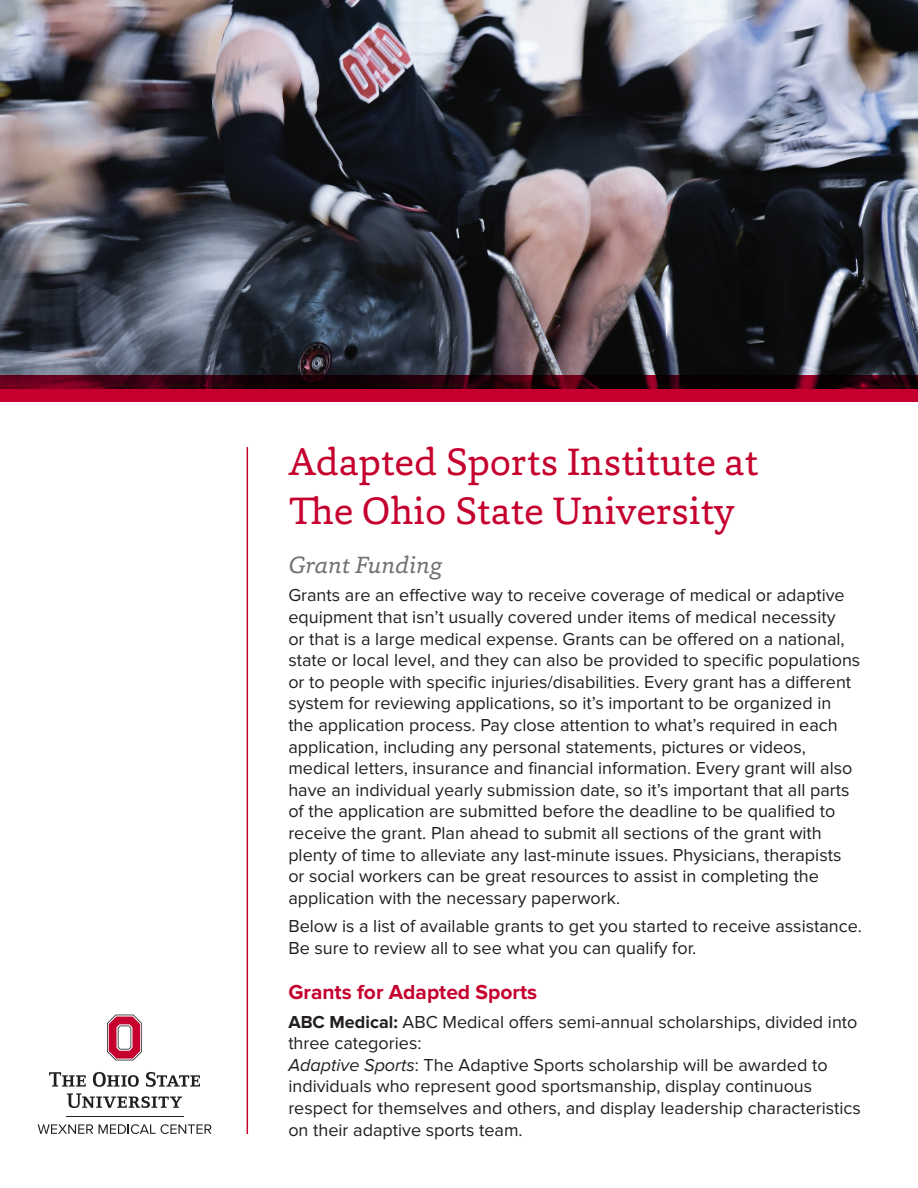
<style>
.page{position:relative;width:918px;height:1188px;background:#fff}
.page>*{position:absolute;margin:0;border:0;box-sizing:border-box;transform-origin:0 0}
.t1{font:39px/48.6px "Capita";color:#c5002e}
.t2{font:italic 24px "Capita";color:#717271}
.t3{font:700 21px "Proxima Nova";color:#c5002e}
.t4{font:18px/21.6px "Proxima Nova";color:#231f20}
.s1{font-weight:700}
.s2{font-style:italic}
</style>
<div class="page">
<img style="left:0;top:0;width:918px;height:375px">
<svg style="left:0;top:375px;width:918px;height:27px;background:#75001c"></svg>
<hr style="left:247px;top:447px;width:1px;height:687px;background:#c5002e">
<svg style="left:49px;top:1072px;width:37px;height:15px"></svg>
<svg style="left:93px;top:1072px;width:46px;height:15px"></svg>
<svg style="left:146px;top:1072px;width:54px;height:15px"></svg>
<svg style="left:67px;top:1093px;width:115px;height:15px"></svg>
<svg style="left:107px;top:1015px;width:35px;height:45px"></svg>
<hr style="left:66px;top:1116px;width:117px;height:1px;background:#231f20">
<svg style="left:38px;top:1124px;width:55px;height:10px"></svg>
<svg style="left:99px;top:1124px;width:112px;height:10px"></svg>
<p class="t1" style="left:288px;top:437px;width:471px">Adapted Sports Institute at<br>The Ohio State University</p>
<p class="t2" style="left:288px;top:549px;width:155px">Grant Funding</p>
<p class="t4" style="left:288px;top:585px;width:573px">Grants are an effective way to receive coverage of medical or adaptive equipment that isn’t usually covered under items of medical necessity<br>or that is a large medical expense. Grants can be offered on a national, state or local level, and they can also be provided to specific populations or to people with specific injuries/disabilities. Every grant has a different system for reviewing applications, so it’s important to be organized in the application process. Pay close attention to what’s required in each application, including any personal statements, pictures or videos, medical letters, insurance and financial information. Every grant will also have an individual yearly submission date, so it’s important that all parts of the application are submitted before the deadline to be qualified to receive the grant. Plan ahead to submit all sections of the grant with plenty of time to alleviate any last-minute issues. Physicians, therapists or social workers can be great resources to assist in completing the application with the necessary paperwork.</p>
<p class="t4" style="left:288px;top:916px;width:575px">Below is a list of available grants to get you started to receive assistance.<br>Be sure to review all to see what you can qualify for.</p>
<p class="t3" style="left:288px;top:980px;width:250px">Grants for Adapted Sports</p>
<p class="t4" style="left:288px;top:1012px;width:574px"><span class="s1">ABC Medical:</span> ABC Medical offers semi-annual scholarships, divided into three categories:<br><span class="s2">Adaptive Sports</span>: The Adaptive Sports scholarship will be awarded to individuals who represent good sportsmanship, display continuous respect for themselves and others, and display leadership characteristics on their adaptive sports team.</p>
</div>
